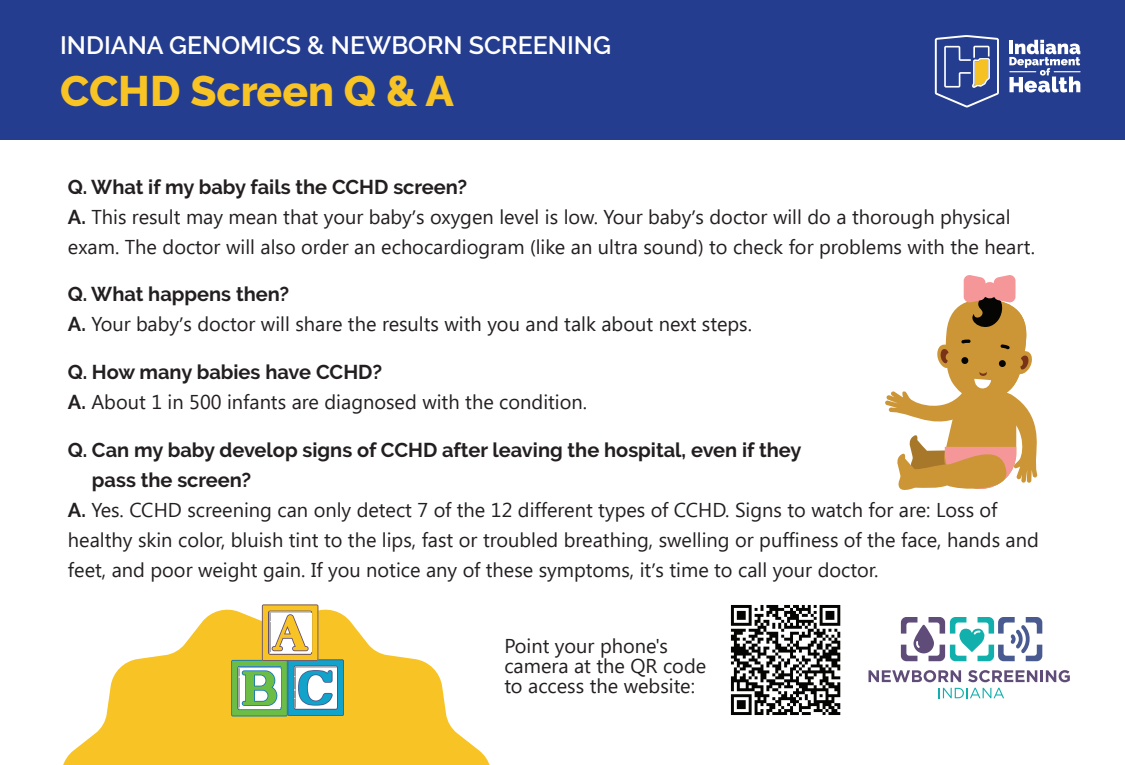
<style>
.page{position:relative;width:1125px;height:765px;background:#fff}
.page>*{position:absolute;margin:0;border:0;box-sizing:border-box;transform-origin:0 0}
.t1{font:800 42.5px "Raleway";color:#f7c325}
.t2{font:600 25px "Raleway";color:#fff}
.t3{font:20px/30px "Segoe UI";color:#231f20}
.t4{font:700 20px/30px "Raleway";color:#231f20}
.s1{font-family:"Raleway";font-weight:700}
.s2{font-family:"Myriad Pro"}
</style>
<div class="page">
<svg style="left:63px;top:609px;width:427px;height:156px;fill:#f7c325"></svg>
<div style="left:0;top:0;width:1125px;height:139px;background:#253d8f"></div>
<svg style="left:935px;top:35px;width:64px;height:72px"></svg>
<svg style="left:1009px;top:40px;width:72px;height:53px"></svg>
<svg style="left:885px;top:275px;width:153px;height:215px"></svg>
<svg style="left:869px;top:670px;width:92px;height:12px"></svg>
<svg style="left:968px;top:670px;width:102px;height:12px"></svg>
<svg style="left:939px;top:688px;width:65px;height:10px"></svg>
<svg style="left:901px;top:617px;width:141px;height:44px"></svg>
<img style="left:730px;top:605px;width:111px;height:110px">
<svg style="left:231px;top:605px;width:113px;height:111px"></svg>
<p class="t2" style="left:60px;top:30px;width:552px">INDIANA GENOMICS &amp; NEWBORN SCREENING</p>
<h1 class="t1" style="left:60px;top:67px;width:395px">CCHD Screen Q &amp; A</h1>
<p class="t4" style="left:68px;top:172px;width:401px">Q. What if my baby fails the CCHD screen?</p>
<p class="t3" style="left:68px;top:202px;width:969px"><span class="s1">A.</span> This result may mean that your baby<span class="s2">’</span>s oxygen level is low. Your baby<span class="s2">’</span>s doctor will do a thorough physical exam. The doctor will also order an echocardiogram <span class="s2">(</span>like an ultra sound<span class="s2">)</span> to check for problems with the heart.</p>
<p class="t4" style="left:68px;top:279px;width:223px">Q. What happens then?</p>
<p class="t3" style="left:68px;top:309px;width:686px"><span class="s1">A.</span> Your baby<span class="s2">’</span>s doctor will share the results with you and talk about next steps.</p>
<p class="t4" style="left:68px;top:357px;width:316px">Q. How many babies have CCHD?</p>
<p class="t3" style="left:68px;top:387px;width:521px"><span class="s1">A.</span> About 1 in 500 infants are diagnosed with the condition.</p>
<p class="t4" style="left:92px;top:435px;width:711px;text-indent:-24px">Q. Can my baby develop signs of CCHD after leaving the hospital, even if they pass the screen?</p>
<p class="t3" style="left:68px;top:495px;width:972px"><span class="s1">A.</span> Yes. CCHD screening can only detect 7 of the 12 different types of CCHD. Signs to watch for are: Loss of healthy skin color, bluish tint to the lips, fast or troubled breathing, swelling or puffiness of the face, hands and feet, and poor weight gain. If you notice any of these symptoms, it<span class="s2">’</span>s time to call your doctor.</p>
<p class="t3" style="left:504px;top:636px;width:203px;line-height:20px">Point your phone's camera at the QR code to access the website:</p>
</div>
